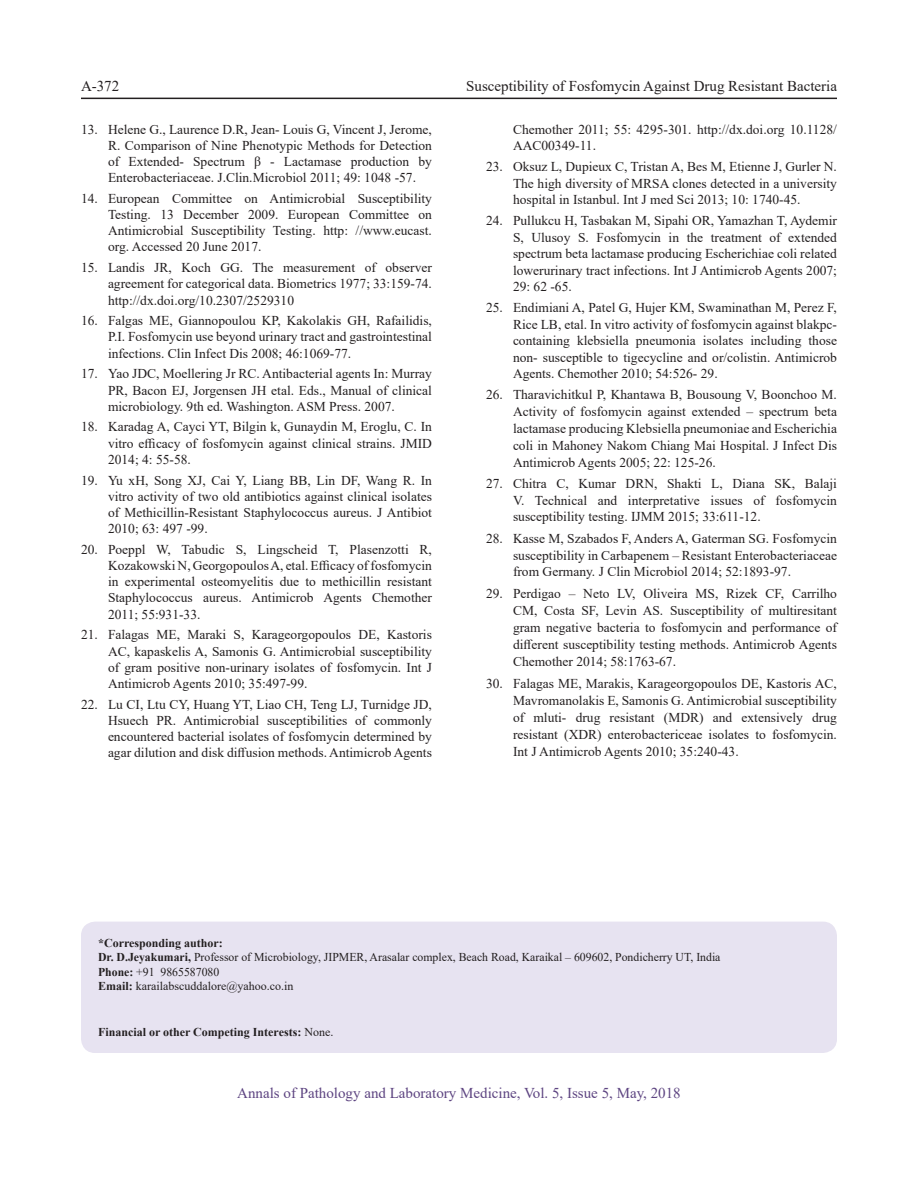
<style>
.page{position:relative;width:918px;height:1188px;background:#fff}
.page>*{position:absolute;margin:0;border:0;box-sizing:border-box;transform-origin:0 0}
.t1{font:15px "Times New Roman";color:#5d4481}
.t2{font:15px "Times New Roman";color:#231f20}
.t3{font:13.5px/16.2px "Times New Roman";color:#231f20;text-align:justify}
.Fotnote{font:12px/14.4px "Times New Roman";color:#231f20}
.Fotnote-2{font:700 12px "Times New Roman";color:#231f20}
.s1{font-weight:700}
.s2{font-weight:400}
</style>
<div class="page">
<hr style="left:81px;top:98px;width:756px;height:1px;background:#231f20">
<div style="left:82px;top:922px;width:754px;height:130px;background:#e7e3f1;border-radius:14px"></div>
<div style="left:81px;top:922px;width:756px;height:131px;border:2px solid #e7e3f1;border-radius:14px"></div>
<p class="t2" style="left:81px;top:76px;width:40px">A-372</p>
<p class="t2" style="left:466px;top:76px;width:372px">Susceptibility of Fosfomycin Against Drug Resistant Bacteria</p>
<p class="t3" style="left:108px;top:121px;width:326px;text-indent:-27px">13. Helene G., Laurence D.R, Jean- Louis G, Vincent J, Jerome, R. Comparison of Nine Phenotypic Methods for Detection of Extended- Spectrum β - Lactamase production by Enterobacteriaceae. J.Clin.Microbiol 2011; 49: 1048 -57.</p>
<p class="t3" style="left:108px;top:190px;width:326px;text-indent:-27px">14. European Committee on Antimicrobial Susceptibility Testing. 13 December 2009. European Committee on Antimicrobial Susceptibility Testing. http: //www.eucast. org. Accessed 20 June 2017.</p>
<p class="t3" style="left:108px;top:259px;width:326px;text-indent:-27px">15. Landis JR, Koch GG. The measurement of observer agreement for categorical data. Biometrics 1977; 33:159-74. http://dx.doi.org/10.2307/2529310</p>
<p class="t3" style="left:108px;top:312px;width:326px;text-indent:-27px">16. Falgas ME, Giannopoulou KP, Kakolakis GH, Rafailidis, P.I. Fosfomycin use beyond urinary tract and gastrointestinal infections. Clin Infect Dis 2008; 46:1069-77.</p>
<p class="t3" style="left:108px;top:365px;width:326px;text-indent:-27px">17. Yao JDC, Moellering Jr RC. Antibacterial agents In: Murray PR, Bacon EJ, Jorgensen JH etal. Eds., Manual of clinical microbiology. 9th ed. Washington. ASM Press. 2007.</p>
<p class="t3" style="left:108px;top:418px;width:325px;text-indent:-27px">18. Karadag A, Cayci YT, Bilgin k, Gunaydin M, Eroglu, C. In vitro efficacy of fosfomycin against clinical strains. JMID 2014; 4: 55-58.</p>
<p class="t3" style="left:108px;top:472px;width:326px;text-indent:-27px">19. Yu xH, Song XJ, Cai Y, Liang BB, Lin DF, Wang R. In vitro activity of two old antibiotics against clinical isolates of Methicillin-Resistant Staphylococcus aureus. J Antibiot 2010; 63: 497 -99.</p>
<p class="t3" style="left:108px;top:541px;width:326px;text-indent:-27px">20. Poeppl W, Tabudic S, Lingscheid T, Plasenzotti R, Kozakowski N, Georgopoulos A, etal. Efficacy of fosfomycin in experimental osteomyelitis due to methicillin resistant Staphylococcus aureus. Antimicrob Agents Chemother 2011; 55:931-33.</p>
<p class="t3" style="left:108px;top:626px;width:326px;text-indent:-27px">21. Falagas ME, Maraki S, Karageorgopoulos DE, Kastoris AC, kapaskelis A, Samonis G. Antimicrobial susceptibility of gram positive non-urinary isolates of fosfomycin. Int J Antimicrob Agents 2010; 35:497-99.</p>
<p class="t3" style="left:108px;top:696px;width:326px;text-indent:-27px">22. Lu CI, Ltu CY, Huang YT, Liao CH, Teng LJ, Turnidge JD, Hsuech PR. Antimicrobial susceptibilities of commonly encountered bacterial isolates of fosfomycin determined by agar dilution and disk diffusion methods. Antimicrob Agents</p>
<p class="t3" style="left:513px;top:120px;width:326px">Chemother 2011; 55: 4295-301. http://dx.doi.org 10.1128/<br>AAC00349-11.</p>
<p class="t3" style="left:513px;top:158px;width:326px;text-indent:-27px">23. Oksuz L, Dupieux C, Tristan A, Bes M, Etienne J, Gurler N.<br>The high diversity of MRSA clones detected in a university hospital in Istanbul. Int J med Sci 2013; 10: 1740-45.</p>
<p class="t3" style="left:513px;top:212px;width:326px;text-indent:-27px">24. Pullukcu H, Tasbakan M, Sipahi OR, Yamazhan T, Aydemir S, Ulusoy S. Fosfomycin in the treatment of extended spectrum beta lactamase producing Escherichiae coli related lowerurinary tract infections. Int J Antimicrob Agents 2007; 29: 62 -65.</p>
<p class="t3" style="left:513px;top:299px;width:326px;text-indent:-27px">25. Endimiani A, Patel G, Hujer KM, Swaminathan M, Perez F, Rice LB, etal. In vitro activity of fosfomycin against blakpc&shy;containing klebsiella pneumonia isolates including those non- susceptible to tigecycline and or/colistin. Antimicrob Agents. Chemother 2010; 54:526- 29.</p>
<p class="t3" style="left:513px;top:386px;width:326px;line-height:16.8px;text-indent:-27px">26. Tharavichitkul P, Khantawa B, Bousoung V, Boonchoo M.<br>Activity of fosfomycin against extended – spectrum beta lactamase producing Klebsiella pneumoniae and Escherichia coli in Mahoney Nakom Chiang Mai Hospital. J Infect Dis Antimicrob Agents 2005; 22: 125-26.</p>
<p class="t3" style="left:513px;top:475px;width:326px;line-height:16.8px;text-indent:-27px">27. Chitra C, Kumar DRN, Shakti L, Diana SK, Balaji V. Technical and interpretative issues of fosfomycin susceptibility testing. IJMM 2015; 33:611-12.</p>
<p class="t3" style="left:513px;top:529px;width:326px;line-height:16.8px;text-indent:-27px">28. Kasse M, Szabados F, Anders A, Gaterman SG. Fosfomycin susceptibility in Carbapenem – Resistant Enterobacteriaceae from Germany. J Clin Microbiol 2014; 52:1893-97.</p>
<p class="t3" style="left:513px;top:584px;width:326px;line-height:17.1px;text-indent:-27px">29. Perdigao – Neto LV, Oliveira MS, Rizek CF, Carrilho CM, Costa SF, Levin AS. Susceptibility of multiresitant gram negative bacteria to fosfomycin and performance of different susceptibility testing methods. Antimicrob Agents Chemother 2014; 58:1763-67.</p>
<p class="t3" style="left:513px;top:675px;width:326px;line-height:17px;text-indent:-27px">30. Falagas ME, Marakis, Karageorgopoulos DE, Kastoris AC, Mavromanolakis E, Samonis G. Antimicrobial susceptibility of mluti- drug resistant (MDR) and extensively drug resistant (XDR) enterobactericeae isolates to fosfomycin.<br>Int J Antimicrob Agents 2010; 35:240-43.</p>
<p class="Fotnote" style="left:98px;top:935px;width:624px"><span class="s1">*Corresponding author:<br>Dr. D.Jeyakumari,</span> Professor of Microbiology, JIPMER, Arasalar complex, Beach Road, Karaikal – 609602, Pondicherry UT, India</p>
<p class="Fotnote" style="left:98px;top:964px;width:123px"><span class="s1">Phone:</span> +91 9865587080</p>
<p class="Fotnote" style="left:98px;top:978px;width:197px"><span class="s1">Email:</span> karailabscuddalore@yahoo.co.in</p>
<p class="Fotnote-2" style="left:98px;top:1023px;width:237px">Financial or other Competing Interests: <span class="s2">None.</span></p>
<p class="t1" style="left:237px;top:1082px;width:445px">Annals of Pathology and Laboratory Medicine, Vol. 5, Issue 5, May, 2018</p>
</div>
